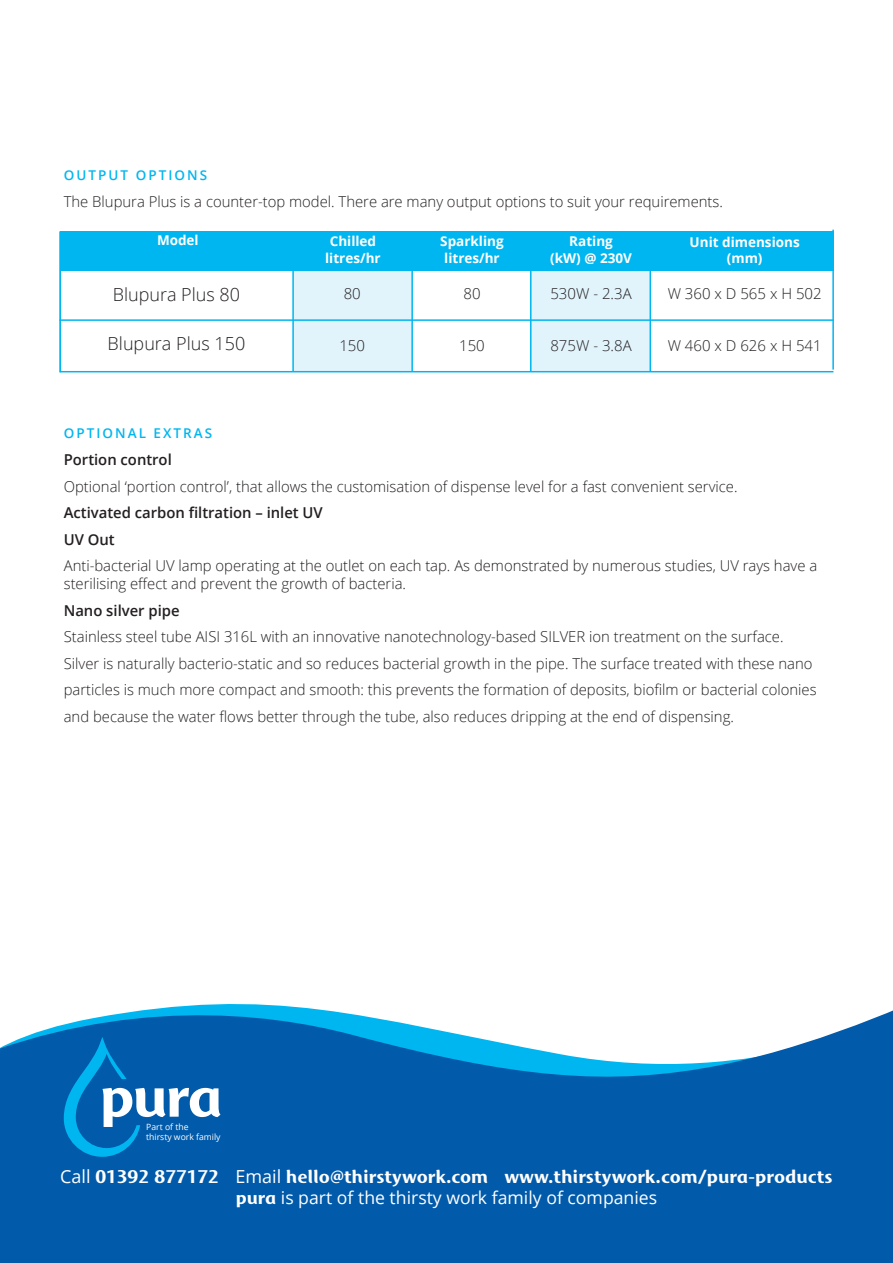
<style>
.page{position:relative;width:893px;height:1263px;background:#fff}
.page>*{position:absolute;margin:0;border:0;box-sizing:border-box;transform-origin:0 0}
.t1{font:700 18px "Mosquito";color:#fff}
.t2{font:300 18px "Open Sans";color:#231f20}
.t3{font:17.7px "Open Sans";color:#fff}
.t4{font:300 15px/26.5px "Open Sans";color:#231f20}
.t5{font:600 15px/26.5px "Open Sans";color:#231f20}
.t6{font:700 13.5px/16.2px "Open Sans";color:#fff;text-align:center}
.t7{font:600 13.5px "Open Sans";letter-spacing:.15em;color:#00b6f0}
.t8{font:8.55px/10.4px "Open Sans";color:#fff}
.s1{font-family:"Open Sans";font-weight:400}
.s2{font-family:"Mosquito";font-weight:700}
</style>
<div class="page">
<div style="left:293px;top:232px;width:119px;height:139px;background:#e1f4fc"></div>
<div style="left:530px;top:233px;width:119px;height:138px;background:#e1f4fc"></div>
<div style="left:60px;top:231px;width:773px;height:39px;background:#00b6f0"></div>
<hr style="left:530px;top:231px;width:1px;height:140px;background:#00b6f0">
<hr style="left:649px;top:232px;width:2px;height:139px;background:#00b6f0">
<hr style="left:411px;top:231px;width:2px;height:140px;background:#00b6f0">
<hr style="left:832px;top:230px;width:2px;height:140px;background:#00b6f0">
<hr style="left:292px;top:231px;width:2px;height:140px;background:#00b6f0">
<hr style="left:60px;top:231px;width:1px;height:140px;background:#00b6f0">
<hr style="left:60px;top:319px;width:773px;height:2px;background:#00b6f0">
<hr style="left:60px;top:371px;width:773px;height:1px;background:#00b6f0">
<svg style="left:0;top:1004px;width:893px;height:259px;background:#1f72b7"></svg>
<svg style="left:64px;top:1037px;width:157px;height:120px;background:#1d75ba"></svg>
<p class="t7" style="left:64px;top:166px;width:145px">OUTPUT OPTIONS</p>
<p class="t4" style="left:64px;top:188px;width:661px">The Blupura Plus is a counter-top model. There are many output options to suit your requirements.</p>
<p class="t6" style="left:157px;top:231px;width:43px">Model</p>
<p class="t2" style="left:113px;top:282px;width:129px">Blupura Plus 80</p>
<p class="t2" style="left:108px;top:332px;width:139px">Blupura Plus 150</p>
<p class="t7" style="left:64px;top:424px;width:150px">OPTIONAL EXTRAS</p>
<p class="t6" style="left:325px;top:233px;width:57px">Chilled litres/hr</p>
<p class="t6" style="left:440px;top:233px;width:65px;text-align:left">Sparkling litres/hr</p>
<p class="t6" style="left:550px;top:233px;width:83px">Rating<br>(kW) @ 230V</p>
<p class="t4" style="left:463px;top:280px;width:19px">80</p>
<p class="t4" style="left:344px;top:280px;width:19px">80</p>
<p class="t4" style="left:550px;top:280px;width:83px">530W - 2.3A</p>
<p class="t6" style="left:690px;top:233px;width:112px">Unit dimensions (mm)</p>
<p class="t4" style="left:668px;top:280px;width:156px">W 360 x D 565 x H 502</p>
<p class="t4" style="left:339px;top:332px;width:27px">150</p>
<p class="t4" style="left:459px;top:332px;width:27px">150</p>
<p class="t4" style="left:550px;top:332px;width:83px">875W - 3.8A</p>
<p class="t4" style="left:668px;top:332px;width:156px">W 460 x D 626 x H 541</p>
<p class="t5" style="left:64px;top:446px;width:110px">Portion control</p>
<p class="t4" style="left:64px;top:472px;width:675px">Optional ‘portion control’, that allows the customisation of dispense level for a fast convenient service.</p>
<p class="t5" style="left:64px;top:499px;width:261px">Activated carbon filtration – inlet UV<br>UV Out</p>
<p class="t4" style="left:64px;top:556px;width:755px;line-height:18px">Anti-bacterial UV lamp operating at the outlet on each tap. As demonstrated by numerous studies, UV rays have a sterilising effect and prevent the growth of bacteria.</p>
<p class="t5" style="left:64px;top:597px;width:117px">Nano silver pipe</p>
<p class="t4" style="left:64px;top:623px;width:754px">Stainless steel tube AISI 316L with an innovative nanotechnology-based SILVER ion treatment on the surface.<br>Silver is naturally bacterio-static and so reduces bacterial growth in the pipe. The surface treated with these nano particles is much more compact and smooth: this prevents the formation of deposits, biofilm or bacterial colonies and because the water flows better through the tube, also reduces dripping at the end of dispensing.</p>
<p class="t8" style="left:146px;top:1121px;width:76px">Part of the<br>thirsty work family</p>
<p class="t1" style="left:60px;top:1165px;width:774px"><span class="s1">Call</span> 01392 877172 <span class="s1">Email</span> hello@thirstywork.com www.thirstywork.com/pura-products</p>
<p class="t3" style="left:236px;top:1185px;width:423px"><span class="s2">pura</span> is part of the thirsty work family of companies</p>
</div>
